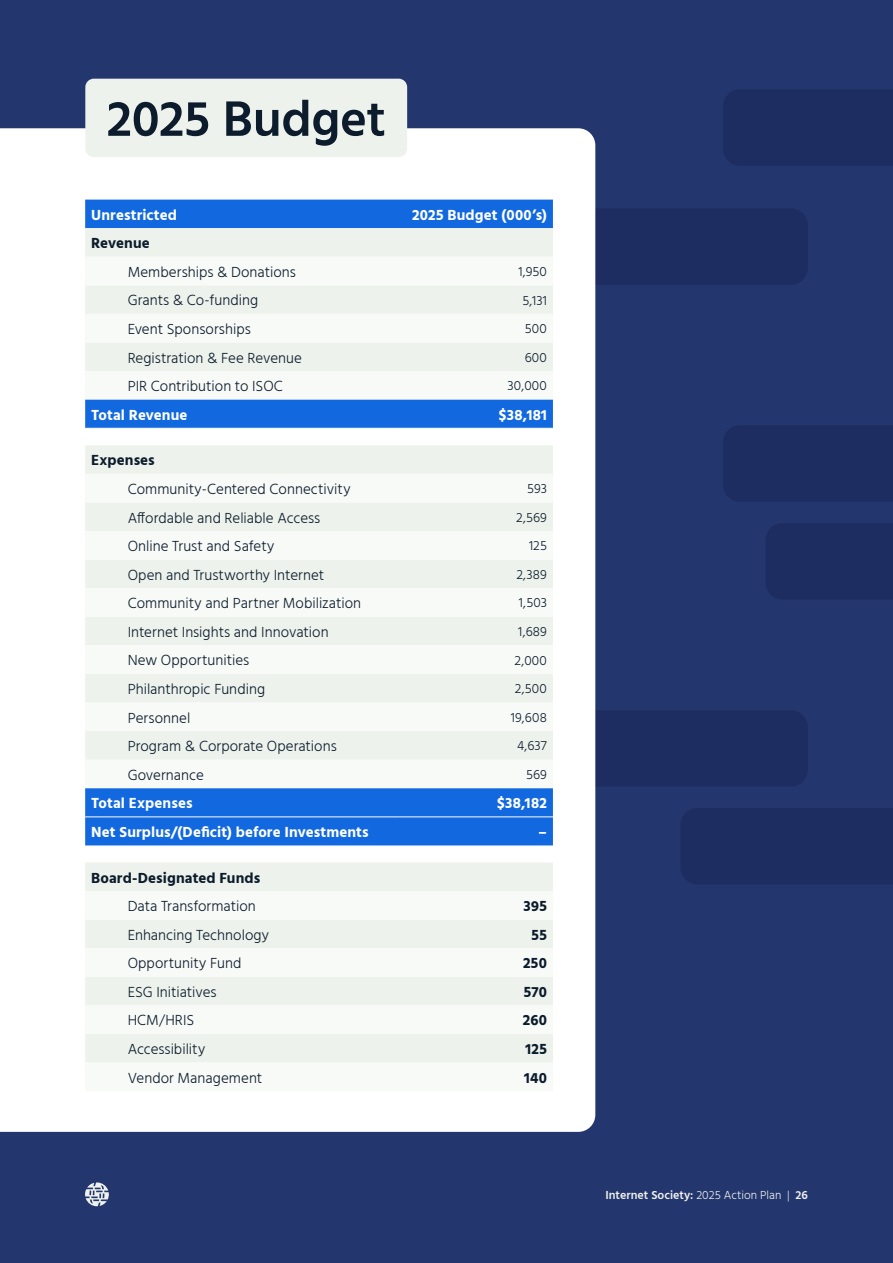
<style>
.page{position:relative;width:893px;height:1263px;background:#24366e}
.page>*{position:absolute;margin:0;border:0;box-sizing:border-box;transform-origin:0 0}
.t1{font:600 51px "Hind";letter-spacing:-.005em;color:#0c1c2c}
.Table_Data{font:300 15px "Hind";color:#0c1c2c}
.Table_Header{font:700 15px "Hind";letter-spacing:.005em;color:#fff}
.Table_Header-2{font:700 15px "Hind";letter-spacing:.005em;color:#0c1c2c}
.Table_Header_Right_Align{font:700 15px "Hind";letter-spacing:.02em;color:#fff}
.Table_Header_Right_Align-2{font:700 15px "Hind";letter-spacing:.02em;color:#0c1c2c}
.Table_Data_Right_Align{font:300 13.5px "Hind";letter-spacing:.015em;color:#0c1c2c}
.t2{font:600 12px "Hind";color:#eef2ec}
.s1{font-weight:300}
</style>
<div class="page">
<div style="left:523px;top:208px;width:285px;height:77px;background:#1d2d61;border-radius:17px"></div>
<div style="left:510px;top:710px;width:298px;height:77px;background:#1d2d61;border-radius:17px"></div>
<div style="left:681px;top:808px;width:212px;height:76px;background:#1d2d61"></div>
<div style="left:766px;top:523px;width:127px;height:76px;background:#1d2d61"></div>
<div style="left:723px;top:90px;width:170px;height:76px;background:#1d2d61"></div>
<div style="left:723px;top:426px;width:170px;height:75px;background:#1d2d61"></div>
<div style="left:0;top:128px;width:595px;height:1004px;background:#fff"></div>
<div style="left:85px;top:79px;width:322px;height:78px;background:#eef2ec;border-radius:9px"></div>
<div style="left:85px;top:200px;width:468px;height:28px;background:#1269df"></div>
<div style="left:85px;top:228px;width:468px;height:86px;background:#eef2ec"></div>
<div style="left:85px;top:257px;width:468px;height:28px;background:#f8faf7"></div>
<svg style="left:85px;top:314px;width:468px;height:777px;background:#f3f6f2"></svg>
<svg style="left:85px;top:400px;width:468px;height:445px;background:#c9dbee"></svg>
<hr style="left:85px;top:428px;width:315px;height:1px;background:#fff">
<hr style="left:400px;top:428px;width:153px;height:1px;background:#fff">
<hr style="left:85px;top:816px;width:315px;height:1px;background:#fff">
<hr style="left:400px;top:816px;width:153px;height:1px;background:#fff">
<svg style="left:85px;top:1182px;width:24px;height:25px"></svg>
<h2 class="t1" style="left:107px;top:83px;width:281px">2025 Budget</h2>
<p class="Table_Header" style="left:91px;top:206px;width:87px">Unrestricted</p>
<p class="Table_Header_Right_Align" style="left:412px;top:206px;width:136px">2025 Budget (000’s)</p>
<p class="Table_Header-2" style="left:91px;top:234px;width:60px">Revenue</p>
<p class="Table_Data" style="left:128px;top:262px;width:170px">Memberships &amp; Donations</p>
<p class="Table_Data_Right_Align" style="left:518px;top:263px;width:30px">1,950</p>
<p class="Table_Data" style="left:128px;top:291px;width:132px">Grants &amp; Co-funding</p>
<p class="Table_Data_Right_Align" style="left:522px;top:291px;width:26px">5,131</p>
<p class="Table_Data" style="left:128px;top:319px;width:125px">Event Sponsorships</p>
<p class="Table_Data_Right_Align" style="left:525px;top:320px;width:24px">500</p>
<p class="Table_Data" style="left:128px;top:348px;width:176px">Registration &amp; Fee Revenue</p>
<p class="Table_Data_Right_Align" style="left:525px;top:348px;width:24px">600</p>
<p class="Table_Data" style="left:128px;top:376px;width:157px">PIR Contribution to ISOC</p>
<p class="Table_Data_Right_Align" style="left:508px;top:377px;width:41px">30,000</p>
<p class="Table_Header" style="left:91px;top:406px;width:98px">Total Revenue</p>
<p class="Table_Header_Right_Align" style="left:499px;top:406px;width:50px">$38,181</p>
<p class="Table_Header-2" style="left:91px;top:451px;width:65px">Expenses</p>
<p class="Table_Data" style="left:128px;top:479px;width:224px">Community-Centered Connectivity</p>
<p class="Table_Data_Right_Align" style="left:527px;top:480px;width:21px">593</p>
<p class="Table_Data" style="left:128px;top:508px;width:194px">Affordable and Reliable Access</p>
<p class="Table_Data_Right_Align" style="left:516px;top:508px;width:32px">2,569</p>
<p class="Table_Data" style="left:128px;top:536px;width:148px">Online Trust and Safety</p>
<p class="Table_Data_Right_Align" style="left:529px;top:537px;width:19px">125</p>
<p class="Table_Data" style="left:128px;top:565px;width:198px">Open and Trustworthy Internet</p>
<p class="Table_Data_Right_Align" style="left:516px;top:565px;width:32px">2,389</p>
<p class="Table_Data" style="left:128px;top:593px;width:235px">Community and Partner Mobilization</p>
<p class="Table_Data_Right_Align" style="left:519px;top:594px;width:30px">1,503</p>
<p class="Table_Data" style="left:128px;top:622px;width:202px">Internet Insights and Innovation</p>
<p class="Table_Data_Right_Align" style="left:518px;top:623px;width:30px">1,689</p>
<p class="Table_Data" style="left:128px;top:651px;width:123px">New Opportunities</p>
<p class="Table_Data_Right_Align" style="left:514px;top:651px;width:34px">2,000</p>
<p class="Table_Data" style="left:128px;top:679px;width:139px">Philanthropic Funding</p>
<p class="Table_Data_Right_Align" style="left:515px;top:680px;width:34px">2,500</p>
<p class="Table_Data" style="left:128px;top:708px;width:64px">Personnel</p>
<p class="Table_Data_Right_Align" style="left:511px;top:708px;width:38px">19,608</p>
<p class="Table_Data" style="left:128px;top:736px;width:211px">Program &amp; Corporate Operations</p>
<p class="Table_Data_Right_Align" style="left:517px;top:737px;width:31px">4,637</p>
<p class="Table_Data" style="left:128px;top:765px;width:78px">Governance</p>
<p class="Table_Data_Right_Align" style="left:526px;top:766px;width:22px">569</p>
<p class="Table_Header" style="left:91px;top:794px;width:103px">Total Expenses</p>
<p class="Table_Header_Right_Align" style="left:497px;top:794px;width:51px">$38,182</p>
<p class="Table_Header" style="left:91px;top:823px;width:279px">Net Surplus/(Deficit) before Investments</p>
<p class="Table_Header_Right_Align" style="left:539px;top:823px;width:10px">–</p>
<p class="Table_Header-2" style="left:91px;top:868px;width:171px">Board-Designated Funds</p>
<p class="Table_Data" style="left:128px;top:896px;width:130px">Data Transformation</p>
<p class="Table_Header_Right_Align-2" style="left:524px;top:897px;width:25px">395</p>
<p class="Table_Data" style="left:128px;top:925px;width:143px">Enhancing Technology</p>
<p class="Table_Header_Right_Align-2" style="left:532px;top:926px;width:17px">55</p>
<p class="Table_Data" style="left:128px;top:953px;width:115px">Opportunity Fund</p>
<p class="Table_Header_Right_Align-2" style="left:523px;top:954px;width:25px">250</p>
<p class="Table_Data" style="left:128px;top:982px;width:90px">ESG Initiatives</p>
<p class="Table_Header_Right_Align-2" style="left:524px;top:983px;width:25px">570</p>
<p class="Table_Data" style="left:128px;top:1010px;width:68px">HCM/HRIS</p>
<p class="Table_Header_Right_Align-2" style="left:523px;top:1011px;width:26px">260</p>
<p class="Table_Data" style="left:128px;top:1039px;width:79px">Accessibility</p>
<p class="Table_Header_Right_Align-2" style="left:525px;top:1040px;width:23px">125</p>
<p class="Table_Data" style="left:128px;top:1068px;width:136px">Vendor Management</p>
<p class="Table_Header_Right_Align-2" style="left:524px;top:1069px;width:24px">140</p>
<p class="t2" style="left:605px;top:1186px;width:204px">Internet Society: <span class="s1">2025 Action Plan |</span> 26</p>
</div>
